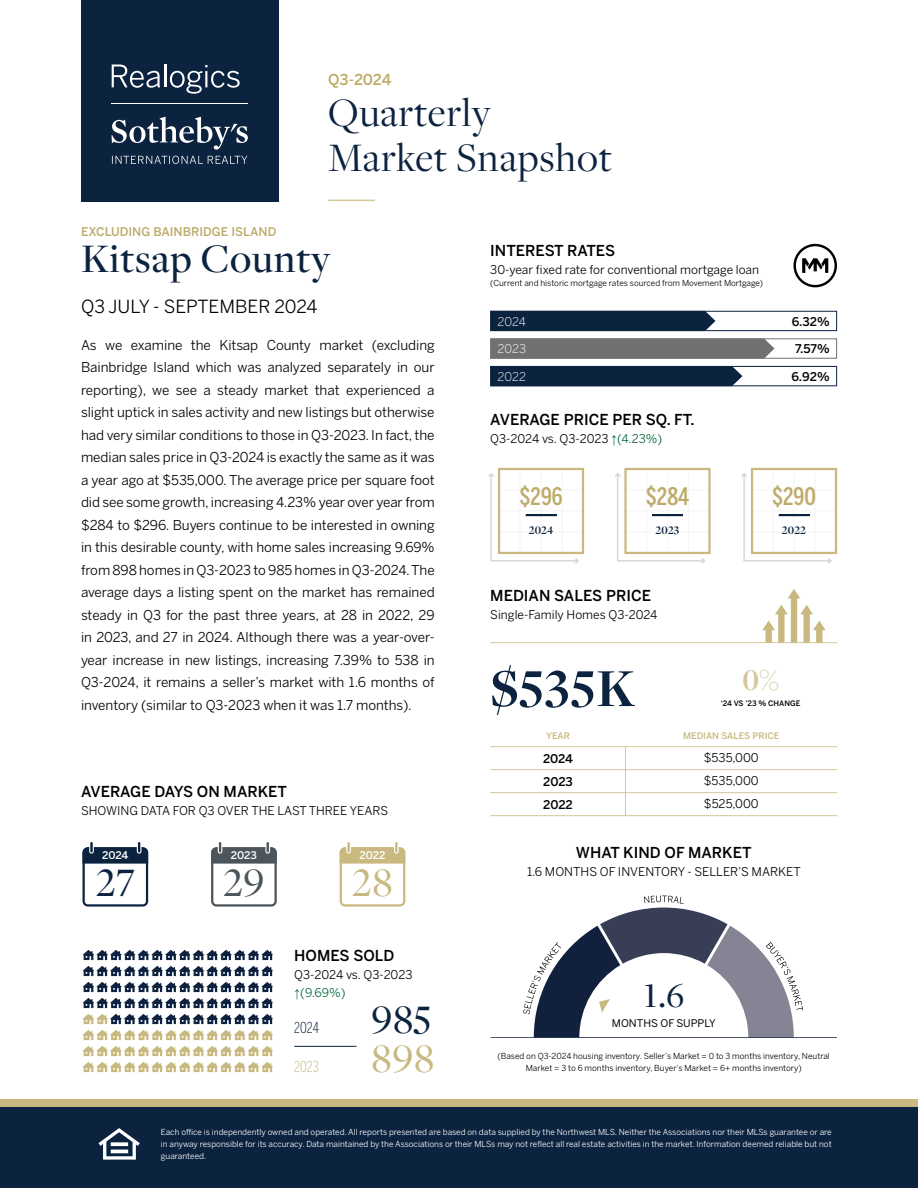
<style>
.page{position:relative;width:918px;height:1188px;background:#fff}
.page>*{position:absolute;margin:0;border:0;box-sizing:border-box;transform-origin:0 0}
.t1{font:700 55.5px "Freight Disp Pro";color:#0c2340}
.t2{font:42px/45px "Freight Disp Pro";letter-spacing:.02em;color:#0c2340}
.t3{font:500 42px "Freight Disp Pro";letter-spacing:.02em;color:#0c2340}
.t4{font:500 42px "Freight Disp Pro";color:#c9b981}
.t5{font:500 42px "Freight Disp Pro";color:#4c555b}
.t6{font:500 36px "Freight Disp Pro";color:#0c2340}
.t7{font:700 31.5px "Freight Disp Pro";color:#d3c79b}
.t8{font:500 24px "Benton Sans Comp";color:#bdab68}
.t9{font:18px "Benton Sans";color:#000}
.t10{font:500 15px "Benton Sans";color:#000}
.t11{font:500 15px "Benton Sans";letter-spacing:-.01em;color:#bdab68}
.t12{font:300 15px "Benton Sans Comp";color:#0c2340}
.t13{font:300 15px "Benton Sans Comp";color:#c9b981}
.t14{font:13.5px/22.5px "Benton Sans";letter-spacing:-.005em;color:#000;text-align:justify}
.t15{font:12px/18px "Benton Sans";color:#000}
.t16{font:500 12px "Benton Sans";letter-spacing:-.01em;color:#000}
.t17{font:500 12px "Benton Sans";color:#bdab68}
.t18{font:700 12px "Freight Disp Pro";letter-spacing:.02em;color:#0c2340}
.t19{font:300 12px "Benton Sans";letter-spacing:-.01em;color:#fff}
.t20{font:10.5px "Benton Sans";color:#000}
.t21{font:500 10.5px "Benton Sans";letter-spacing:-.01em;color:#fff}
.t22{font:500 9px "Benton Sans";color:#c9b981}
.t23{font:8.25px/12px "Benton Sans";color:#fff;text-align:justify}
.t24{font:8.25px/12px "Benton Sans";color:#000;text-align:center}
.t25{font:500 7.5px "Benton Sans";color:#000}
.s1{font-family:"Times New Roman";font-weight:700;color:#006838}
.s2{color:#006838}
</style>
<div class="page">
<hr style="left:328px;top:200px;width:47px;height:1px;background:#d3c79b">
<div style="left:81px;top:0;width:197px;height:201px;background:#0c2340"></div>
<hr style="left:111px;top:103px;width:137px;height:1px;background:#fff">
<svg style="left:112px;top:117px;width:136px;height:33px"></svg>
<svg style="left:112px;top:156px;width:135px;height:8px"></svg>
<svg style="left:112px;top:65px;width:48px;height:23px"></svg>
<hr style="left:164px;top:65px;width:2px;height:22px;background:#fff">
<svg style="left:170px;top:65px;width:70px;height:29px"></svg>
<svg style="left:489px;top:468px;width:95px;height:95px"></svg>
<svg style="left:615px;top:468px;width:96px;height:95px"></svg>
<svg style="left:742px;top:468px;width:95px;height:95px"></svg>
<hr style="left:526px;top:515px;width:31px;height:1px;background:#0c2340">
<hr style="left:652px;top:515px;width:31px;height:1px;background:#0c2340">
<hr style="left:779px;top:515px;width:31px;height:1px;background:#0c2340">
<hr style="left:490px;top:642px;width:347px;height:1px;background:#d3c79b">
<svg style="left:762px;top:589px;width:64px;height:54px"></svg>
<hr style="left:490px;top:746px;width:347px;height:1px;background:#d3c79b">
<hr style="left:625px;top:747px;width:1px;height:69px;background:#d3c79b">
<hr style="left:490px;top:769px;width:347px;height:1px;background:#d3c79b">
<hr style="left:490px;top:792px;width:347px;height:1px;background:#d3c79b">
<hr style="left:490px;top:815px;width:347px;height:1px;background:#d3c79b">
<hr style="left:490px;top:1037px;width:347px;height:1px;background:#11213d">
<div style="left:0;top:1107px;width:918px;height:81px;background:#0c2340"></div>
<div style="left:0;top:1100px;width:918px;height:7px;background:#c9b981"></div>
<svg style="left:98px;top:1128px;width:42px;height:32px"></svg>
<hr style="left:294px;top:1046px;width:63px;height:1px;background:#0c2340">
<svg style="left:83px;top:842px;width:65px;height:65px"></svg>
<svg style="left:211px;top:842px;width:66px;height:65px"></svg>
<svg style="left:340px;top:842px;width:65px;height:65px"></svg>
<svg style="left:793px;top:244px;width:44px;height:43px"></svg>
<div style="left:490px;top:311px;width:347px;height:20px;border:1px solid #0c2340"></div>
<div style="left:490px;top:338px;width:347px;height:21px;border:1px solid #707272"></div>
<div style="left:490px;top:366px;width:347px;height:20px;border:1px solid #0c2340"></div>
<div style="left:490px;top:311px;width:226px;height:20px;background:#0c2340"></div>
<svg style="left:490px;top:338px;width:285px;height:21px;background:#747676"></svg>
<div style="left:490px;top:366px;width:252px;height:20px;background:#0c2340"></div>
<svg style="left:83px;top:950px;width:190px;height:10px"></svg>
<svg style="left:83px;top:966px;width:190px;height:10px"></svg>
<svg style="left:83px;top:982px;width:190px;height:10px"></svg>
<svg style="left:83px;top:998px;width:190px;height:10px"></svg>
<svg style="left:83px;top:1014px;width:190px;height:10px"></svg>
<svg style="left:83px;top:1030px;width:190px;height:10px"></svg>
<svg style="left:83px;top:1046px;width:190px;height:10px"></svg>
<svg style="left:83px;top:1062px;width:190px;height:10px"></svg>
<svg style="left:523px;top:896px;width:280px;height:142px"></svg>
<p class="t11" style="left:328px;top:70px;width:65px">Q3-2024</p>
<p class="t17" style="left:81px;top:224px;width:197px">EXCLUDING BAINBRIDGE ISLAND</p>
<h2 class="t2" style="left:328px;top:89px;width:286px">Quarterly<br>Market Snapshot</h2>
<h2 class="t3" style="left:81px;top:231px;width:251px">Kitsap County</h2>
<h3 class="t9" style="left:81px;top:296px;width:238px">Q3 JULY - SEPTEMBER 2024</h3>
<p class="t14" style="left:81px;top:334px;width:355px">As we examine the Kitsap County market (excluding Bainbridge Island which was analyzed separately in our reporting), we see a steady market that experienced a slight uptick in sales activity and new listings but otherwise had very similar conditions to those in Q3-2023. In fact, the median sales price in Q3-2024 is exactly the same as it was a year ago at $535,000. The average price per square foot did see some growth, increasing 4.23% year over year from $284 to $296. Buyers continue to be interested in owning in this desirable county, with home sales increasing 9.69% from 898 homes in Q3-2023 to 985 homes in Q3-2024. The average days a listing spent on the market has remained steady in Q3 for the past three years, at 28 in 2022, 29 in 2023, and 27 in 2024. Although there was a year-over&shy;year increase in new listings, increasing 7.39% to 538 in Q3-2024, it remains a seller’s market with 1.6 months of inventory (similar to Q3-2023 when it was 1.7 months).</p>
<p class="t10" style="left:81px;top:782px;width:208px">AVERAGE DAYS ON MARKET</p>
<p class="t15" style="left:81px;top:802px;width:309px">SHOWING DATA FOR Q3 OVER THE LAST THREE YEARS</p>
<p class="t21" style="left:102px;top:848px;width:28px">2024</p>
<p class="t21" style="left:231px;top:848px;width:27px">2023</p>
<p class="t21" style="left:360px;top:848px;width:27px">2022</p>
<h2 class="t3" style="left:96px;top:855px;width:40px">27</h2>
<h2 class="t5" style="left:223px;top:855px;width:42px">29</h2>
<h2 class="t4" style="left:352px;top:855px;width:42px">28</h2>
<p class="t10" style="left:294px;top:946px;width:102px">HOMES SOLD</p>
<p class="t15" style="left:294px;top:966px;width:120px">Q3-2024 vs. Q3-2023 <span class="s1">↑</span><span class="s2">(9.69%)</span></p>
<p class="t12" style="left:294px;top:1019px;width:26px">2024</p>
<p class="t13" style="left:294px;top:1058px;width:26px">2023</p>
<h2 class="t3" style="left:371px;top:992px;width:61px">985</h2>
<h2 class="t4" style="left:371px;top:1031px;width:64px">898</h2>
<p class="t10" style="left:490px;top:241px;width:126px">INTEREST RATES</p>
<p class="t15" style="left:490px;top:260px;width:270px">30-year fixed rate for conventional mortgage loan</p>
<p class="t24" style="left:490px;top:277px;width:274px">(Current and historic mortgage rates sourced from Movement Mortgage)</p>
<p class="t19" style="left:498px;top:314px;width:30px">2024</p>
<p class="t19" style="left:498px;top:342px;width:30px">2023</p>
<p class="t19" style="left:498px;top:369px;width:30px">2022</p>
<p class="t10" style="left:490px;top:410px;width:206px">AVERAGE PRICE PER SQ. FT.</p>
<p class="t15" style="left:490px;top:430px;width:174px">Q3-2024 vs. Q3-2023 <span class="s1">↑</span><span class="s2">(4.23%)</span></p>
<p class="t16" style="left:792px;top:314px;width:39px">6.32%</p>
<p class="t16" style="left:795px;top:341px;width:36px">7.57%</p>
<p class="t16" style="left:792px;top:369px;width:40px">6.92%</p>
<h3 class="t8" style="left:519px;top:483px;width:45px">$296</h3>
<h3 class="t8" style="left:646px;top:483px;width:45px">$284</h3>
<h3 class="t8" style="left:772px;top:483px;width:45px">$290</h3>
<p class="t18" style="left:529px;top:522px;width:26px">2024</p>
<p class="t18" style="left:656px;top:522px;width:25px">2023</p>
<p class="t18" style="left:782px;top:522px;width:26px">2022</p>
<p class="t10" style="left:490px;top:587px;width:162px">MEDIAN SALES PRICE</p>
<p class="t15" style="left:490px;top:606px;width:169px">Single-Family Homes Q3-2024</p>
<h1 class="t1" style="left:490px;top:652px;width:146px">$535K</h1>
<h3 class="t7" style="left:743px;top:659px;width:38px">0%</h3>
<p class="t25" style="left:721px;top:699px;width:81px">‘24 VS ’23 % CHANGE</p>
<p class="t22" style="left:546px;top:730px;width:26px">YEAR</p>
<p class="t22" style="left:683px;top:730px;width:98px">MEDIAN SALES PRICE</p>
<p class="t16" style="left:543px;top:751px;width:31px">2024</p>
<p class="t15" style="left:704px;top:749px;width:56px">$535,000</p>
<p class="t16" style="left:543px;top:774px;width:31px">2023</p>
<p class="t15" style="left:704px;top:772px;width:56px">$535,000</p>
<p class="t16" style="left:543px;top:797px;width:31px">2022</p>
<p class="t15" style="left:704px;top:794px;width:56px">$525,000</p>
<p class="t10" style="left:576px;top:844px;width:177px">WHAT KIND OF MARKET</p>
<p class="t15" style="left:527px;top:863px;width:275px">1.6 MONTHS OF INVENTORY - SELLER’S MARKET</p>
<h3 class="t6" style="left:643px;top:972px;width:43px">1.6</h3>
<p class="t20" style="left:612px;top:1017px;width:106px">MONTHS OF SUPPLY</p>
<p class="t24" style="left:497px;top:1050px;width:334px">(Based on Q3-2024 housing inventory. Seller’s Market = 0 to 3 months inventory, Neutral<br>Market = 3 to 6 months inventory, Buyer’s Market = 6+ months inventory)</p>
<p class="t23" style="left:161px;top:1126px;width:672px">Each office is independently owned and operated. All reports presented are based on data supplied by the Northwest MLS. Neither the Associations nor their MLSs guarantee or are in anyway responsible for its accuracy. Data maintained by the Associations or their MLSs may not reflect all real estate activities in the market. Information deemed reliable but not guaranteed.</p>
</div>
